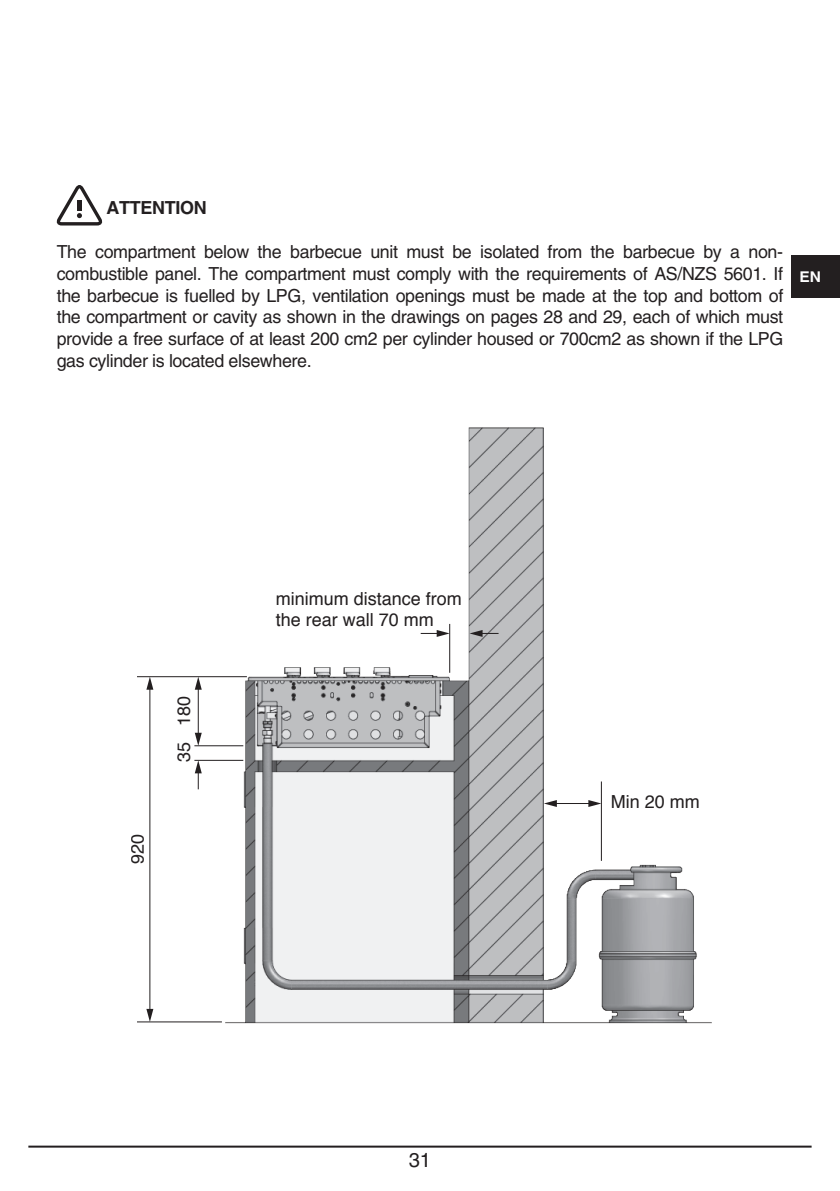
<style>
.page{position:relative;width:840px;height:1191px;background:#fff}
.page>*{position:absolute;margin:0;border:0;box-sizing:border-box;transform-origin:0 0}
.t1{font:20px "Helvetica";color:#231f20}
.t2{font:18px/21.6px "Helvetica";letter-spacing:-.02em;color:#231f20;text-align:justify}
.t3{font:18px/21.6px "Helvetica";color:#231f20}
.t4{font:700 18px "Helvetica";letter-spacing:-.02em;color:#231f20}
.t5{font:700 14.8px "Helvetica";color:#fff;scale:1.05 1}
</style>
<div class="page">
<hr style="left:28px;top:1145px;width:783px;height:2px;background:#231f20">
<div style="left:791px;top:255px;width:48px;height:43px;background:#231f20"></div>
<svg style="left:56px;top:185px;width:47px;height:40px"></svg>
<div style="left:77px;top:200px;width:5px;height:11px;background:#231f20"></div>
<img style="left:225px;top:427px;width:486px;height:597px">
<hr style="left:137px;top:1021px;width:85px;height:1px;background:#231f20">
<hr style="left:137px;top:676px;width:110px;height:1px;background:#231f20">
<hr style="left:600px;top:781px;width:1px;height:80px;background:#231f20">
<hr style="left:554px;top:803px;width:36px;height:1px;background:#231f20">
<svg style="left:588px;top:800px;width:13px;height:7px"></svg>
<svg style="left:543px;top:800px;width:13px;height:7px"></svg>
<svg style="left:195px;top:761px;width:7px;height:28px"></svg>
<hr style="left:198px;top:687px;width:1px;height:48px;background:#231f20">
<svg style="left:195px;top:732px;width:7px;height:13px"></svg>
<svg style="left:195px;top:676px;width:7px;height:13px"></svg>
<hr style="left:194px;top:745px;width:49px;height:1px;background:#231f20">
<hr style="left:194px;top:760px;width:49px;height:1px;background:#231f20">
<svg style="left:420px;top:630px;width:29px;height:7px"></svg>
<svg style="left:469px;top:630px;width:29px;height:7px"></svg>
<hr style="left:449px;top:624px;width:1px;height:49px;background:#231f20">
<hr style="left:149px;top:687px;width:1px;height:324px;background:#231f20">
<svg style="left:146px;top:1009px;width:7px;height:13px"></svg>
<svg style="left:146px;top:676px;width:7px;height:13px"></svg>
<p class="t4" style="left:106px;top:196px;width:102px">ATTENTION</p>
<p class="t2" style="left:57px;top:241px;width:727px">The compartment below the barbecue unit must be isolated from the barbecue by a non&shy;combustible panel. The compartment must comply with the requirements of AS/NZS 5601. If the barbecue is fuelled by LPG, ventilation openings must be made at the top and bottom of the compartment or cavity as shown in the drawings on pages 28 and 29, each of which must provide a free surface of at least 200 cm2 per cylinder housed or 700cm2 as shown if the LPG gas cylinder is located elsewhere.</p>
<p class="t5" style="left:799px;top:268px;width:22px">EN</p>
<p class="t2" style="left:126px;top:864px;width:32px;rotate:-90deg">920</p>
<p class="t2" style="left:172px;top:726px;width:32px;rotate:-90deg">180</p>
<p class="t2" style="left:172px;top:762px;width:22px;rotate:-90deg">35</p>
<p class="t3" style="left:275px;top:587px;width:188px">minimum distance from the rear wall 70 mm</p>
<p class="t2" style="left:610px;top:790px;width:91px">Min 20 mm</p>
<p class="t1" style="left:408px;top:1148px;width:24px">31</p>
</div>
